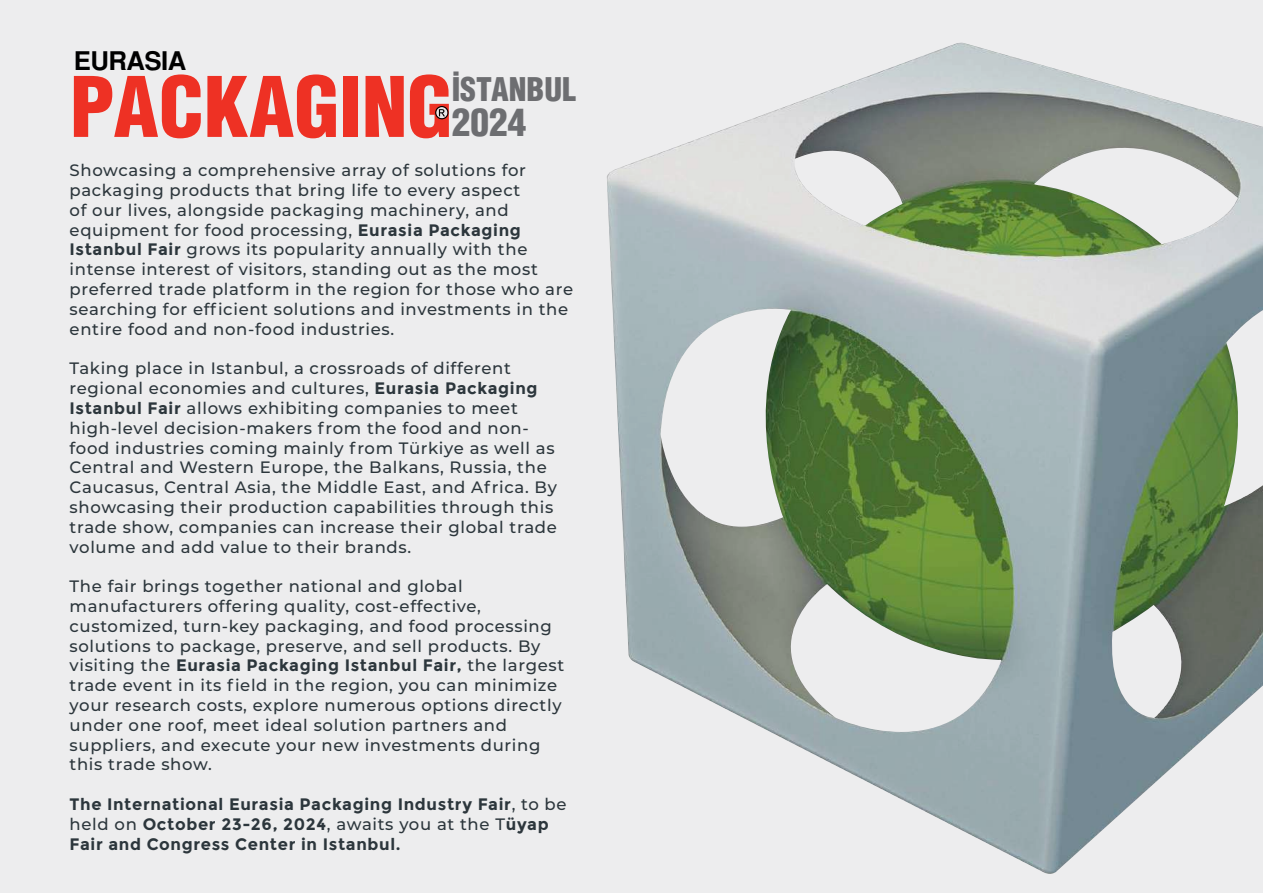
<style>
.page{position:relative;width:1263px;height:893px;background:#ededee}
.page>*{position:absolute;margin:0;border:0;box-sizing:border-box;transform-origin:0 0}
.t1{font:81.3px "Helvetica Condensed Black Tr";color:#ee3124}
.t2{font:37.2px "Helvetica Condensed Black Tr";color:#6d6e71}
.t3{font:31.8px "Helvetica Condensed Black Tr";color:#6d6e71}
.t4{font:700 25.8px "Helvetica Tr";letter-spacing:-.02em;color:#000}
.t5{font:500 16.5px/19.8px "Montserrat";letter-spacing:.04em;color:#2c363c}
.t6{font:700 16.5px/19.8px "Montserrat";letter-spacing:.04em;color:#2c363c}
.s1{font-weight:700}
.s2{font-weight:500}
</style>
<div class="page">
<img style="left:607px;top:43px;width:656px;height:831px">
<svg style="left:435px;top:106px;width:13px;height:13px"></svg>
<h3 class="t4" style="left:74px;top:46px;width:114px">EURASIA</h3>
<h1 class="t1" style="left:70px;top:56px;width:384px">PACKAGING</h1>
<h3 class="t3" style="left:451px;top:70px;width:126px">‹STANBUL</h3>
<h2 class="t2" style="left:452px;top:100px;width:76px">2024</h2>
<p class="t5" style="left:70px;top:160px;width:505px">Showcasing a comprehensive array of solutions for packaging products that bring life to every aspect<br>of our lives, alongside packaging machinery, and equipment for food processing, <span class="s1">Eurasia Packaging Istanbul Fair</span> grows its popularity annually with the intense interest of visitors, standing out as the most preferred trade platform in the region for those who are searching for efficient solutions and investments in the entire food and non-food industries.</p>
<p class="t5" style="left:70px;top:358px;width:489px">Taking place in Istanbul, a crossroads of different regional economies and cultures, <span class="s1">Eurasia Packaging Istanbul Fair</span> allows exhibiting companies to meet high-level decision-makers from the food and non&shy;food industries coming mainly from Türkiye as well as Central and Western Europe, the Balkans, Russia, the Caucasus, Central Asia, the Middle East, and Africa. By showcasing their production capabilities through this trade show, companies can increase their global trade volume and add value to their brands.</p>
<p class="t5" style="left:70px;top:576px;width:496px">The fair brings together national and global manufacturers offering quality, cost-effective, customized, turn-key packaging, and food processing solutions to package, preserve, and sell products. By visiting the <span class="s1">Eurasia Packaging Istanbul Fair,</span> the largest trade event in its field in the region, you can minimize your research costs, explore numerous options directly under one roof, meet ideal solution partners and suppliers, and execute your new investments during this trade show.</p>
<p class="t6" style="left:70px;top:794px;width:499px">The International Eurasia Packaging Industry Fair<span class="s2">, to be held on</span> October 23-26, 2024<span class="s2">, awaits you at the T</span>üyap<br>Fair and Congress Center in Istanbul.</p>
</div>
